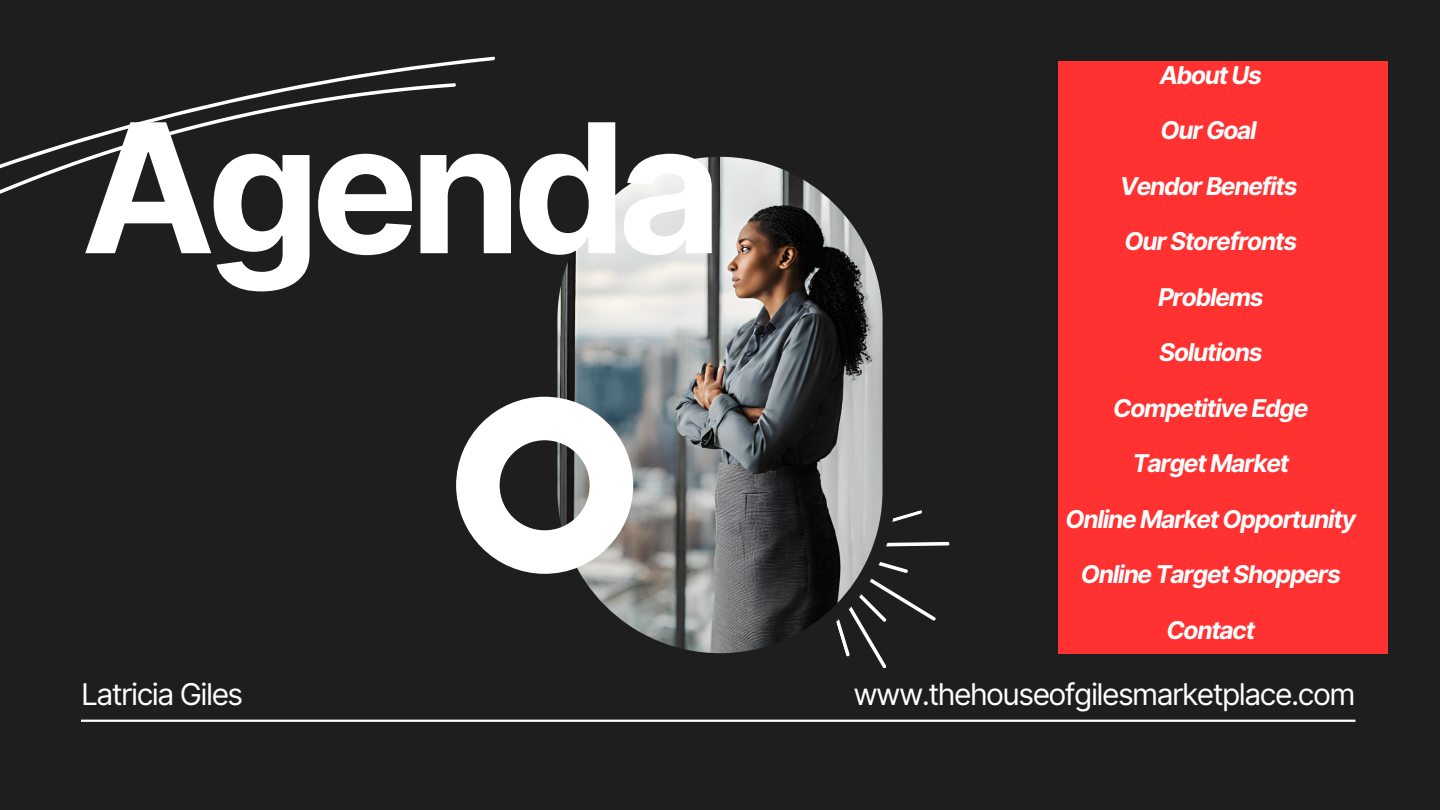
<style>
.page{position:relative;width:1440px;height:810px;background:#1e1e1e}
.page>*{position:absolute;margin:0;border:0;box-sizing:border-box;transform-origin:0 0}
.t1{font:700 180px "Inter";letter-spacing:-.05em;color:#fff}
.t2{font:30px "Inter";letter-spacing:-.05em;color:#fff}
.t3{font:italic 700 24.5px "Inter";letter-spacing:-.05em;color:#fff}
</style>
<div class="page">
<hr style="left:81px;top:720px;width:1274px;height:2px;background:#fff">
<svg style="left:882px;top:510px;width:68px;height:159px"></svg>
<svg style="left:545px;top:156px;width:350px;height:510px"></svg>
<svg style="left:0;top:61px;width:457px;height:133px"></svg>
<div style="left:1058px;top:61px;width:330px;height:593px;background:#ff3131"></div>
<svg style="left:456px;top:397px;width:177px;height:177px"></svg>
<p class="t1" style="left:81px;top:80px;width:642px">Agenda</p>
<p class="t3" style="left:1160px;top:60px;width:104px">About Us</p>
<p class="t3" style="left:1160px;top:116px;width:98px">Our Goal</p>
<p class="t3" style="left:1120px;top:171px;width:179px">Vendor Benefits</p>
<p class="t3" style="left:1125px;top:227px;width:174px">Our Storefronts</p>
<p class="t3" style="left:1158px;top:282px;width:107px">Problems</p>
<p class="t3" style="left:1159px;top:338px;width:105px">Solutions</p>
<p class="t3" style="left:1113px;top:393px;width:197px">Competitive Edge</p>
<p class="t3" style="left:1132px;top:449px;width:159px">Target Market</p>
<p class="t3" style="left:1065px;top:504px;width:292px">Online Market Opportunity</p>
<p class="t3" style="left:1081px;top:560px;width:261px">Online Target Shoppers</p>
<p class="t3" style="left:1166px;top:615px;width:90px">Contact</p>
<p class="t2" style="left:81px;top:677px;width:164px">Latricia Giles</p>
<p class="t2" style="left:853px;top:677px;width:504px">www.thehouseofgilesmarketplace.com</p>
</div>
